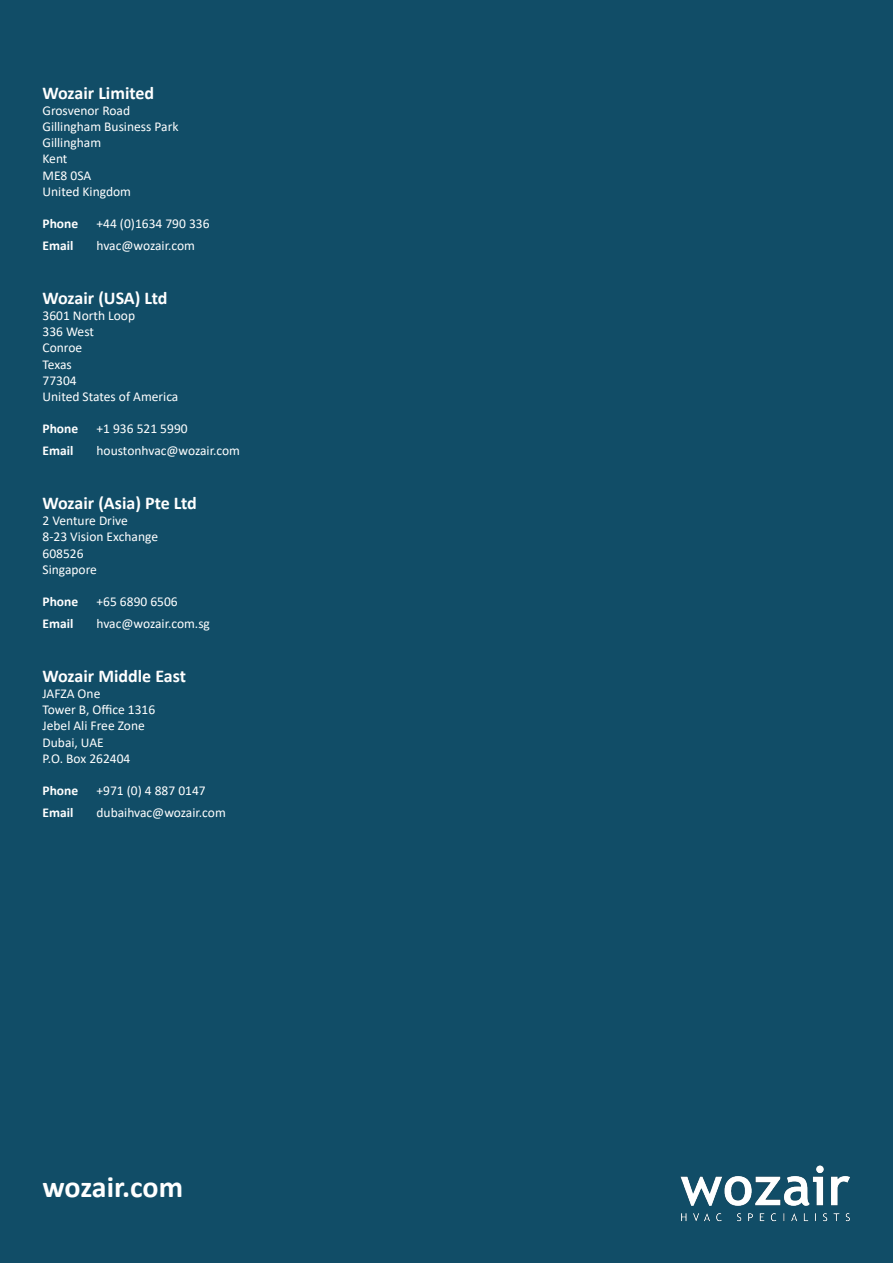
<style>
.page{position:relative;width:893px;height:1263px;background:#114d67}
.page>*{position:absolute;margin:0;border:0;box-sizing:border-box;transform-origin:0 0}
.t1{font:700 30px "Calibri";letter-spacing:-.005em;color:#fff}
.t2{font:700 18px "Calibri";color:#fff}
.t3{font:13.5px "Calibri";color:#fff}
.t4{font:700 13.5px "Calibri";color:#fff}
</style>
<div class="page">
<img style="left:680px;top:1165px;width:170px;height:57px">
<p class="t2" style="left:43px;top:80px;width:113px">Wozair Limited</p>
<p class="t3" style="left:43px;top:101px;width:89px">Grosvenor Road</p>
<p class="t3" style="left:43px;top:117px;width:137px">Gillingham Business Park</p>
<p class="t3" style="left:43px;top:133px;width:60px">Gillingham</p>
<p class="t3" style="left:43px;top:149px;width:26px">Kent</p>
<p class="t3" style="left:43px;top:166px;width:50px">ME8 0SA</p>
<p class="t3" style="left:43px;top:182px;width:90px">United Kingdom</p>
<p class="t4" style="left:43px;top:214px;width:37px">Phone</p>
<p class="t3" style="left:97px;top:214px;width:115px">+44 (0)1634 790 336</p>
<p class="t4" style="left:43px;top:236px;width:32px">Email</p>
<p class="t3" style="left:97px;top:236px;width:100px">hvac@wozair.com</p>
<p class="t2" style="left:43px;top:285px;width:127px">Wozair (USA) Ltd</p>
<p class="t3" style="left:43px;top:306px;width:94px">3601 North Loop</p>
<p class="t3" style="left:43px;top:322px;width:53px">336 West</p>
<p class="t3" style="left:43px;top:338px;width:41px">Conroe</p>
<p class="t3" style="left:43px;top:355px;width:31px">Texas</p>
<p class="t3" style="left:43px;top:371px;width:36px">77304</p>
<p class="t3" style="left:43px;top:387px;width:137px">United States of America</p>
<p class="t4" style="left:43px;top:419px;width:37px">Phone</p>
<p class="t3" style="left:97px;top:419px;width:93px">+1 936 521 5990</p>
<p class="t4" style="left:43px;top:441px;width:32px">Email</p>
<p class="t3" style="left:97px;top:441px;width:145px">houstonhvac@wozair.com</p>
<p class="t2" style="left:43px;top:490px;width:156px">Wozair (Asia) Pte Ltd</p>
<p class="t3" style="left:43px;top:511px;width:87px">2 Venture Drive</p>
<p class="t3" style="left:43px;top:527px;width:117px">8-23 Vision Exchange</p>
<p class="t3" style="left:43px;top:544px;width:43px">608526</p>
<p class="t3" style="left:43px;top:560px;width:56px">Singapore</p>
<p class="t4" style="left:43px;top:592px;width:37px">Phone</p>
<p class="t3" style="left:97px;top:592px;width:83px">+65 6890 6506</p>
<p class="t4" style="left:43px;top:614px;width:32px">Email</p>
<p class="t3" style="left:97px;top:614px;width:115px">hvac@wozair.com.sg</p>
<p class="t2" style="left:43px;top:663px;width:145px">Wozair Middle East</p>
<p class="t3" style="left:43px;top:684px;width:59px">JAFZA One</p>
<p class="t3" style="left:43px;top:700px;width:114px">Tower B, Office 1316</p>
<p class="t3" style="left:43px;top:716px;width:104px">Jebel Ali Free Zone</p>
<p class="t3" style="left:43px;top:733px;width:63px">Dubai, UAE</p>
<p class="t3" style="left:43px;top:749px;width:89px">P.O. Box 262404</p>
<p class="t4" style="left:43px;top:781px;width:37px">Phone</p>
<p class="t3" style="left:97px;top:781px;width:111px">+971 (0) 4 887 0147</p>
<p class="t4" style="left:43px;top:803px;width:32px">Email</p>
<p class="t3" style="left:97px;top:803px;width:131px">dubaihvac@wozair.com</p>
<p class="t1" style="left:43px;top:1165px;width:142px">wozair.com</p>
</div>
